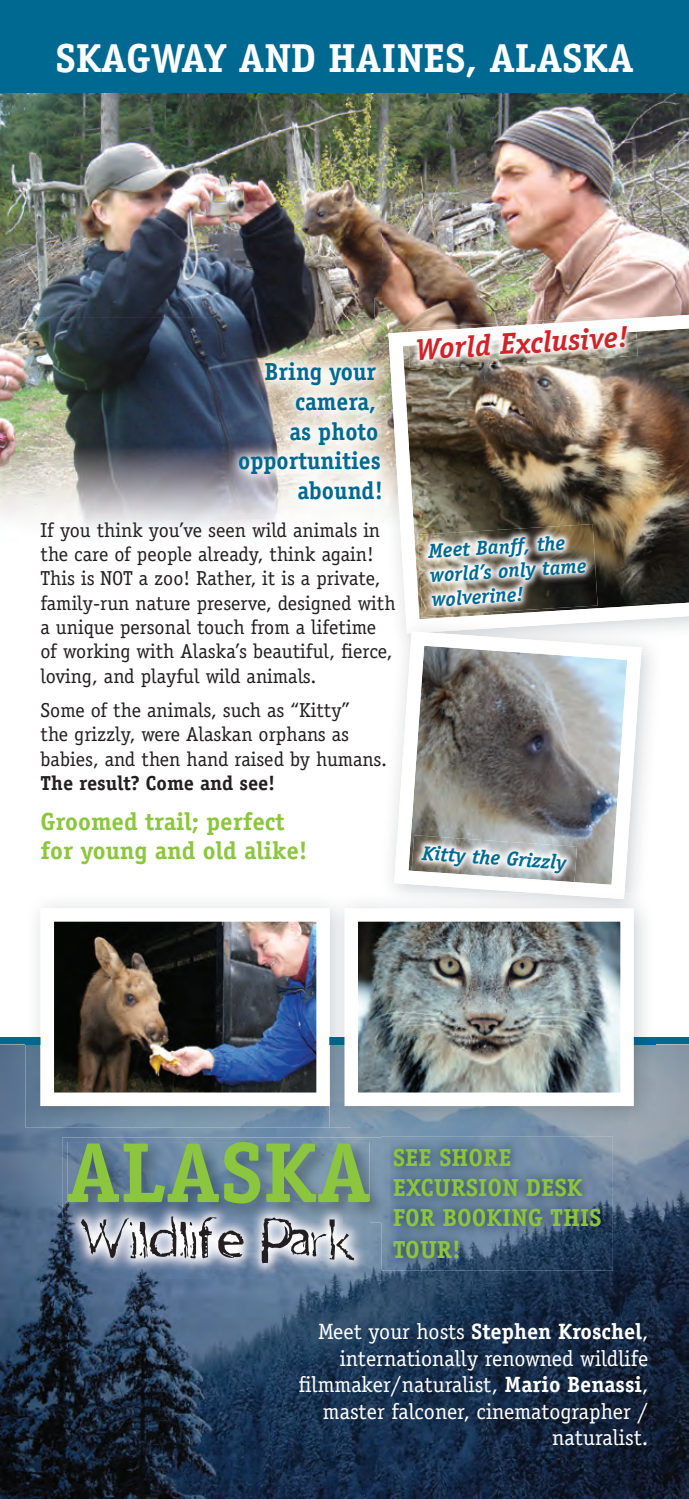
<style>
.page{position:relative;width:689px;height:1499px;background:#fff}
.page>*{position:absolute;margin:0;border:0;box-sizing:border-box;transform-origin:0 0}
.t1{font:700 85.5px "Officina Serif";color:#8bc63e}
.t2{font:54px "One Way";color:#231f20}
.t3{font:700 40.5px "Officina Serif";color:#fff}
.t4{font:italic 700 29.7px "Officina Serif";color:#d1232a}
.t5{font:700 24.75px/29.7px "Officina Serif";color:#8bc63e}
.t6{font:700 24.75px/29.7px "Officina Serif";color:#006991;text-align:right;scale:.95 1}
.t7{font:22.28px/26.6px "Officina Serif";color:#fff;text-align:right}
.t8{font:20.25px/24.3px "Officina Serif";color:#231f20}
.t9{font:italic 700 20.25px/24.3px "Officina Serif";color:#006991}
.t10{font:700 20.25px "Officina Serif";color:#231f20}
.s1{font-weight:700}
</style>
<div class="page">
<img style="left:0;top:1044px;width:688px;height:454px">
<div style="left:0;top:1037px;width:688px;height:7px;background:#006991"></div>
<img style="left:0;top:93px;width:382px;height:224px">
<img style="left:382px;top:93px;width:306px;height:205px">
<img style="left:0;top:317px;width:229px;height:212px">
<img style="left:229px;top:317px;width:145px;height:26px">
<div style="left:0;top:0;width:688px;height:93px;background:#006991"></div>
<img style="left:374px;top:298px;width:314px;height:45px">
<img style="left:388px;top:315px;width:300px;height:314px">
<img style="left:388px;top:617px;width:263px;height:269px">
<img style="left:406px;top:617px;width:256px;height:16px">
<svg style="left:394px;top:631px;width:247px;height:262px"></svg>
<img style="left:221px;top:343px;width:178px;height:175px">
<img style="left:389px;top:343px;width:10px;height:172px">
<img style="left:381px;top:1136px;width:231px;height:134px">
<img style="left:417px;top:524px;width:180px;height:92px">
<img style="left:407px;top:315px;width:228px;height:3px">
<img style="left:408px;top:332px;width:229px;height:37px">
<img style="left:407px;top:318px;width:229px;height:27px">
<img style="left:26px;top:1044px;width:629px;height:83px">
<img style="left:41px;top:921px;width:288px;height:185px">
<img style="left:633px;top:1037px;width:3px;height:7px">
<img style="left:539px;top:893px;width:85px;height:6px">
<img style="left:329px;top:900px;width:22px;height:227px">
<img style="left:329px;top:908px;width:1px;height:198px">
<img style="left:359px;top:923px;width:259px;height:168px">
<div style="left:344px;top:908px;width:289px;height:198px;border:14px solid #fff"></div>
<img style="left:411px;top:835px;width:166px;height:47px">
<img style="left:411px;top:871px;width:163px;height:13px">
<img style="left:62px;top:1137px;width:327px;height:85px">
<img style="left:68px;top:1142px;width:301px;height:59px">
<img style="left:66px;top:1201px;width:303px;height:77px">
<img style="left:68px;top:1201px;width:301px;height:2px">
<h3 class="t3" style="left:55px;top:33px;width:579px">SKAGWAY AND HAINES, ALASKA</h3>
<p class="t6" style="left:238px;top:356px;width:154px">Bring your camera,<br>as photo opportunities abound!</p>
<p class="t8" style="left:40px;top:518px;width:356px">If you think you’ve seen wild animals in the care of people already, think again!<br>This is NOT a zoo! Rather, it is a private, family-run nature preserve, designed with a unique personal touch from a lifetime of working with Alaska’s beautiful, fierce, loving, and playful wild animals.</p>
<p class="t8" style="left:40px;top:698px;width:348px">Some of the animals, such as “Kitty”<br>the grizzly, were Alaskan orphans as babies, and then hand raised by humans.</p>
<p class="t10" style="left:40px;top:770px;width:236px">The result? Come and see!</p>
<p class="t5" style="left:40px;top:806px;width:268px">Groomed trail; perfect for young and old alike!</p>
<h3 class="t4" style="left:414px;top:333px;width:215px;rotate:-4deg">World Exclusive!</h3>
<p class="t9" style="left:427px;top:538px;width:158px;rotate:-3deg">Meet Banff, the world’s only tame wolverine!</p>
<p class="t9" style="left:423px;top:840px;width:146px;rotate:4deg">Kitty the Grizzly</p>
<h1 class="t1" style="left:66px;top:1119px;width:306px">ALASKA</h1>
<h2 class="t2" style="left:82px;top:1210px;width:274px">Wildlife Park</h2>
<p class="t5" style="left:393px;top:1142px;width:210px">SEE SHORE<br>EXCURSION DESK<br>FOR BOOKING THIS</p>
<p class="t5" style="left:393px;top:1234px;width:69px">TOUR!</p>
<p class="t7" style="left:298px;top:1318px;width:351px">Meet your hosts <span class="s1">Stephen Kroschel</span>, internationally renowned wildlife filmmaker/naturalist, <span class="s1">Mario Benassi</span>, master falconer, cinematographer / naturalist.</p>
</div>
